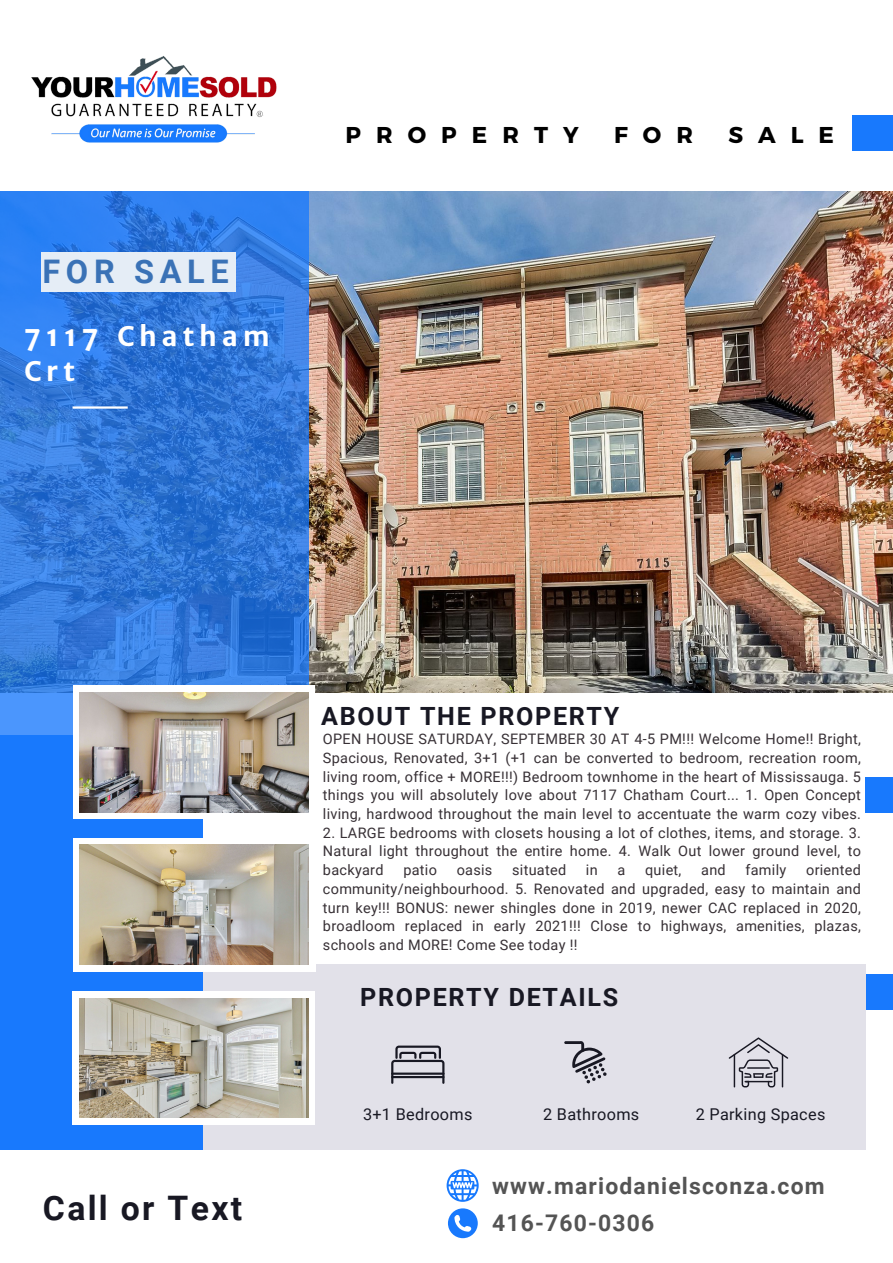
<style>
.page{position:relative;width:893px;height:1263px;background:#fff}
.page>*{position:absolute;margin:0;border:0;box-sizing:border-box;transform-origin:0 0}
.t1{font:700 33.75px "Roboto";letter-spacing:.07em;color:#181823}
.t2{font:700 32.47px "Roboto";letter-spacing:.175em;color:#3a72b6}
.t3{font:700 27.08px "Merriweather Sans";letter-spacing:.175em;color:#fff}
.t4{font:700 25.12px "Roboto";letter-spacing:.07em;color:#181823}
.t5{font:700 22.88px "Roboto";letter-spacing:.05em;color:#545454}
.t6{font:700 22.88px "Montserrat";letter-spacing:.655em;color:#000}
.t7{font:16.27px "Roboto";letter-spacing:.02em;color:#181823}
.t8{font:14.48px/18.7px "Roboto";letter-spacing:.02em;color:#373035;text-align:justify}
</style>
<div class="page">
<img style="left:309px;top:191px;width:584px;height:502px">
<svg style="left:0;top:191px;width:309px;height:544px;background:#327add"></svg>
<hr style="left:73px;top:406px;width:55px;height:3px;background:#fff">
<div style="left:852px;top:115px;width:41px;height:36px;background:#1879fd"></div>
<div style="left:865px;top:777px;width:28px;height:36px;background:#1879fd"></div>
<div style="left:865px;top:974px;width:28px;height:36px;background:#1879fd"></div>
<div style="left:203px;top:964px;width:662px;height:186px;background:#e2e1e9"></div>
<div style="left:0;top:735px;width:203px;height:415px;background:#1879fd"></div>
<div style="left:73px;top:686px;width:242px;height:133px;background:#fff"></div>
<img style="left:80px;top:693px;width:229px;height:120px">
<div style="left:73px;top:991px;width:242px;height:134px;background:#fff"></div>
<div style="left:73px;top:838px;width:243px;height:133px;background:#fff"></div>
<img style="left:80px;top:845px;width:229px;height:119px">
<img style="left:80px;top:998px;width:229px;height:120px">
<svg style="left:446px;top:1169px;width:33px;height:33px"></svg>
<svg style="left:448px;top:1208px;width:30px;height:30px"></svg>
<img style="left:31px;top:56px;width:246px;height:87px">
<svg style="left:728px;top:1037px;width:60px;height:50px"></svg>
<svg style="left:564px;top:1041px;width:43px;height:43px"></svg>
<svg style="left:391px;top:1045px;width:53px;height:39px"></svg>
<div style="left:41px;top:253px;width:195px;height:39px;background:#e5edf6"></div>
<p class="t2" style="left:42px;top:253px;width:188px">FOR SALE</p>
<p class="t3" style="left:24px;top:320px;width:247px">7117 Chatham</p>
<p class="t3" style="left:24px;top:354px;width:52px">Crt</p>
<p class="t6" style="left:345px;top:119px;width:234px">PROPERTY</p>
<p class="t6" style="left:614px;top:119px;width:80px">FOR</p>
<p class="t6" style="left:728px;top:119px;width:107px">SALE</p>
<p class="t1" style="left:43px;top:1189px;width:201px">Call or Text</p>
<p class="t4" style="left:321px;top:702px;width:300px">ABOUT THE PROPERTY</p>
<p class="t8" style="left:323px;top:730px;width:539px">OPEN HOUSE SATURDAY, SEPTEMBER 30 AT 4-5 PM!!! Welcome Home!! Bright, Spacious, Renovated, 3+1 (+1 can be converted to bedroom, recreation room, living room, office + MORE!!!) Bedroom townhome in the heart of Mississauga. 5 things you will absolutely love about 7117 Chatham Court... 1. Open Concept living, hardwood throughout the main level to accentuate the warm cozy vibes.</p>
<p class="t8" style="left:323px;top:823px;width:539px">2. LARGE bedrooms with closets housing a lot of clothes, items, and storage. 3.<br>Natural light throughout the entire home. 4. Walk Out lower ground level, to backyard</p>
<p class="t8" style="left:403px;top:861px;width:35px">patio</p>
<p class="t8" style="left:457px;top:861px;width:37px">oasis</p>
<p class="t8" style="left:512px;top:861px;width:56px">situated</p>
<p class="t8" style="left:586px;top:861px;width:13px">in</p>
<p class="t8" style="left:617px;top:861px;width:9px">a</p>
<p class="t8" style="left:645px;top:861px;width:38px">quiet,</p>
<p class="t8" style="left:701px;top:861px;width:26px">and</p>
<p class="t8" style="left:745px;top:861px;width:42px">family</p>
<p class="t8" style="left:323px;top:861px;width:539px;text-indent:483px">oriented community/neighbourhood. 5. Renovated and upgraded, easy to maintain and turn key!!! BONUS: newer shingles done in 2019, newer CAC replaced in 2020, broadloom replaced in early 2021!!! Close to highways, amenities, plazas, schools and MORE! Come See today !!</p>
<p class="t4" style="left:360px;top:983px;width:259px">PROPERTY DETAILS</p>
<p class="t7" style="left:363px;top:1105px;width:111px">3+1 Bedrooms</p>
<p class="t7" style="left:543px;top:1105px;width:98px">2 Bathrooms</p>
<p class="t7" style="left:695px;top:1105px;width:131px">2 Parking Spaces</p>
<p class="t5" style="left:492px;top:1172px;width:334px">www.mariodanielsconza.com</p>
<p class="t5" style="left:492px;top:1210px;width:164px">416-760-0306</p>
</div>
